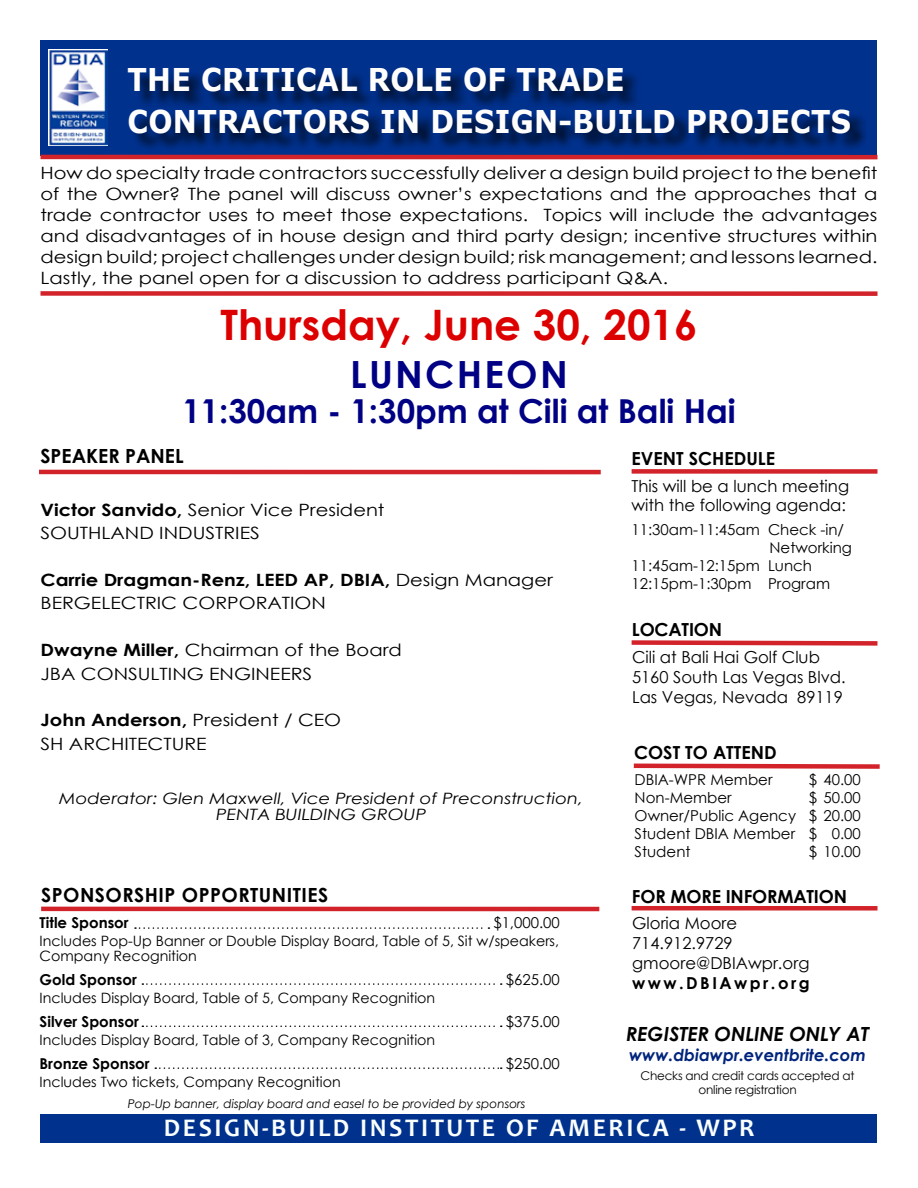
<style>
.page{position:relative;width:918px;height:1188px;background:#fff}
.page>*{position:absolute;margin:0;border:0;box-sizing:border-box;transform-origin:0 0}
.t1{font:700 42px "Century Gothic";color:#dc0000}
.t2{font:700 37.5px "Century Gothic";letter-spacing:.06em;color:#000084}
.t3{font:700 33px "Century Gothic";color:#000084}
.t4{font:700 31.35px/42px "Verdana";letter-spacing:.01em;color:#fffefd;scale:.91 1}
.t5{font:700 25.5px "Candara";letter-spacing:.1em;color:#fafefd}
.t6{font:700 19.5px "Century Gothic";letter-spacing:.025em;color:#000}
.t7{font:italic 700 19.5px "Century Gothic";color:#000}
.t8{font:700 19.5px "Century Gothic";color:#000}
.t9{font:700 18px "Century Gothic";letter-spacing:-.01em;color:#000}
.t10{font:16.95px/21px "Century Gothic";color:#000;scale:1.15 1}
.t11{font:16.5px/19.8px "Century Gothic";color:#000}
.t12{font:italic 700 16.5px "Century Gothic";color:#00247c}
.t13{font:700 16.5px "Century Gothic";letter-spacing:.15em;color:#000}
.t14{font:italic 15.6px/16.5px "Century Gothic";color:#000;text-align:center;scale:1.15 1}
.t15{font:15px/18px "Century Gothic";color:#000;text-align:justify}
.t16{font:700 15px "Century Gothic";color:#000}
.t17{font:14.25px/15px "Century Gothic";color:#000}
.t18{font:italic 12px "Century Gothic";color:#000}
.t19{font:12px/14.4px "Century Gothic";letter-spacing:-.02em;color:#000;text-align:center}
.s1{font-weight:700}
</style>
<div class="page">
<div style="left:41px;top:291px;width:836px;height:5px;background:#d2232a"></div>
<div style="left:40px;top:1114px;width:838px;height:29px;background:#00318d"></div>
<div style="left:40px;top:40px;width:838px;height:116px;background:#00318d"></div>
<div style="left:131px;top:70px;width:737px;height:82px;background:#000;opacity:.75"></div>
<hr style="left:39px;top:470px;width:562px;height:4px;background:#d2232a">
<div style="left:632px;top:469px;width:245px;height:5px;background:#d2232a"></div>
<svg style="left:631px;top:640px;width:247px;height:6px"></svg>
<hr style="left:41px;top:155px;width:836px;height:4px;background:#d2232a">
<div style="left:632px;top:906px;width:245px;height:5px;background:#d2232a"></div>
<img style="left:48px;top:50px;width:60px;height:96px">
<svg style="left:135px;top:927px;width:354px;height:2px"></svg>
<svg style="left:142px;top:983px;width:360px;height:2px"></svg>
<svg style="left:142px;top:1026px;width:360px;height:1px"></svg>
<svg style="left:155px;top:1067px;width:347px;height:2px"></svg>
<hr style="left:41px;top:907px;width:558px;height:4px;background:#d2232a">
<svg style="left:633px;top:763px;width:247px;height:6px"></svg>
<h3 class="t4" style="left:128px;top:58px;width:797px">THE CRITICAL ROLE OF TRADE<br>CONTRACTORS IN DESIGN-BUILD PROJECTS</h3>
<p class="t10" style="left:40px;top:162px;width:729px;text-align:justify">How do specialty trade contractors successfully deliver a design build project to the benefit of the Owner? The panel will discuss owner’s expectations and the approaches that a trade contractor uses to meet those expectations. Topics will include the advantages and disadvantages of in house design and third party design; incentive structures within design build; project challenges under design build; risk management; and lessons learned.<br>Lastly, the panel open for a discussion to address participant Q&amp;A.</p>
<h1 class="t1" style="left:220px;top:293px;width:479px">Thursday, June 30, 2016</h1>
<h2 class="t2" style="left:350px;top:346px;width:219px">LUNCHEON</h2>
<h3 class="t3" style="left:182px;top:386px;width:555px">11:30am - 1:30pm at Cili at Bali Hai</h3>
<p class="t8" style="left:40px;top:441px;width:145px">SPEAKER PANEL</p>
<p class="t9" style="left:632px;top:445px;width:145px">EVENT SCHEDULE</p>
<p class="t10" style="left:40px;top:498px;width:301px;line-height:23.4px"><span class="s1">Victor Sanvido,</span> Senior Vice President<br>SOUTHLAND INDUSTRIES</p>
<p class="t10" style="left:40px;top:568px;width:447px;line-height:23.4px"><span class="s1">Carrie Dragman-Renz, LEED AP, DBIA,</span> Design Manager<br>BERGELECTRIC CORPORATION</p>
<p class="t10" style="left:40px;top:638px;width:316px;line-height:23.4px"><span class="s1">Dwayne Miller,</span> Chairman of the Board<br>JBA CONSULTING ENGINEERS</p>
<p class="t10" style="left:40px;top:708px;width:263px;line-height:23.4px"><span class="s1">John Anderson,</span> President / CEO<br>SH ARCHITECTURE</p>
<p class="t11" style="left:632px;top:476px;width:219px">This will be a lunch meeting with the following agenda:</p>
<p class="t15" style="left:632px;top:520px;width:214px">11:30am-11:45am Check -in/</p>
<p class="t15" style="left:770px;top:538px;width:84px">Networking</p>
<p class="t15" style="left:632px;top:556px;width:182px">11:45am-12:15pm Lunch</p>
<p class="t15" style="left:632px;top:574px;width:200px">12:15pm-1:30pm Program</p>
<p class="t9" style="left:632px;top:615px;width:92px">LOCATION</p>
<p class="t11" style="left:632px;top:647px;width:215px">Cili at Bali Hai Golf Club<br>5160 South Las Vegas Blvd.<br>Las Vegas, Nevada 89119</p>
<p class="t9" style="left:634px;top:739px;width:144px">COST TO ATTEND</p>
<p class="t14" style="left:59px;top:790px;width:457px">Moderator: Glen Maxwell, Vice President of Preconstruction,<br>PENTA BUILDING GROUP</p>
<p class="t15" style="left:635px;top:770px;width:139px">DBIA-WPR Member</p>
<p class="t15" style="left:809px;top:770px;width:53px">$ 40.00</p>
<p class="t15" style="left:635px;top:788px;width:99px">Non-Member</p>
<p class="t15" style="left:635px;top:788px;width:228px;text-indent:174px">$ 50.00<br>Owner/Public Agency $ 20.00<br>Student DBIA Member $ 0.00<br>Student</p>
<p class="t15" style="left:809px;top:842px;width:53px">$ 10.00</p>
<p class="t6" style="left:41px;top:880px;width:289px">SPONSORSHIP OPPORTUNITIES</p>
<p class="t9" style="left:632px;top:883px;width:217px">FOR MORE INFORMATION</p>
<p class="t16" style="left:40px;top:911px;width:91px">Title Sponsor</p>
<p class="t15" style="left:493px;top:913px;width:68px">$1,000.00</p>
<p class="t17" style="left:40px;top:933px;width:521px">Includes Pop-Up Banner or Double Display Board, Table of 5, Sit w/speakers,<br>Company Recognition</p>
<p class="t16" style="left:40px;top:968px;width:99px">Gold Sponsor</p>
<p class="t15" style="left:506px;top:970px;width:56px">$625.00</p>
<p class="t17" style="left:40px;top:990px;width:397px">Includes Display Board, Table of 5, Company Recognition</p>
<p class="t16" style="left:40px;top:1010px;width:101px">Silver Sponsor</p>
<p class="t15" style="left:506px;top:1012px;width:56px">$375.00</p>
<p class="t17" style="left:40px;top:1032px;width:397px">Includes Display Board, Table of 3, Company Recognition</p>
<p class="t16" style="left:40px;top:1052px;width:112px">Bronze Sponsor</p>
<p class="t15" style="left:506px;top:1054px;width:56px">$250.00</p>
<p class="t17" style="left:40px;top:1074px;width:303px">Includes Two tickets, Company Recognition</p>
<p class="t18" style="left:128px;top:1095px;width:399px">Pop-Up banner, display board and easel to be provided by sponsors</p>
<p class="t11" style="left:632px;top:913px;width:179px">Gloria Moore<br>714.912.9729 gmoore@DBIAwpr.org</p>
<p class="t13" style="left:632px;top:970px;width:179px">www.DBIAwpr.org</p>
<p class="t7" style="left:626px;top:1019px;width:244px">REGISTER ONLINE ONLY AT</p>
<p class="t12" style="left:629px;top:1042px;width:238px">www.dbiawpr.eventbrite.com</p>
<p class="t19" style="left:641px;top:1068px;width:215px">Checks and credit cards accepted at online registration</p>
<h3 class="t5" style="left:164px;top:1112px;width:592px">DESIGN-BUILD INSTITUTE OF AMERICA - WPR</h3>
</div>
